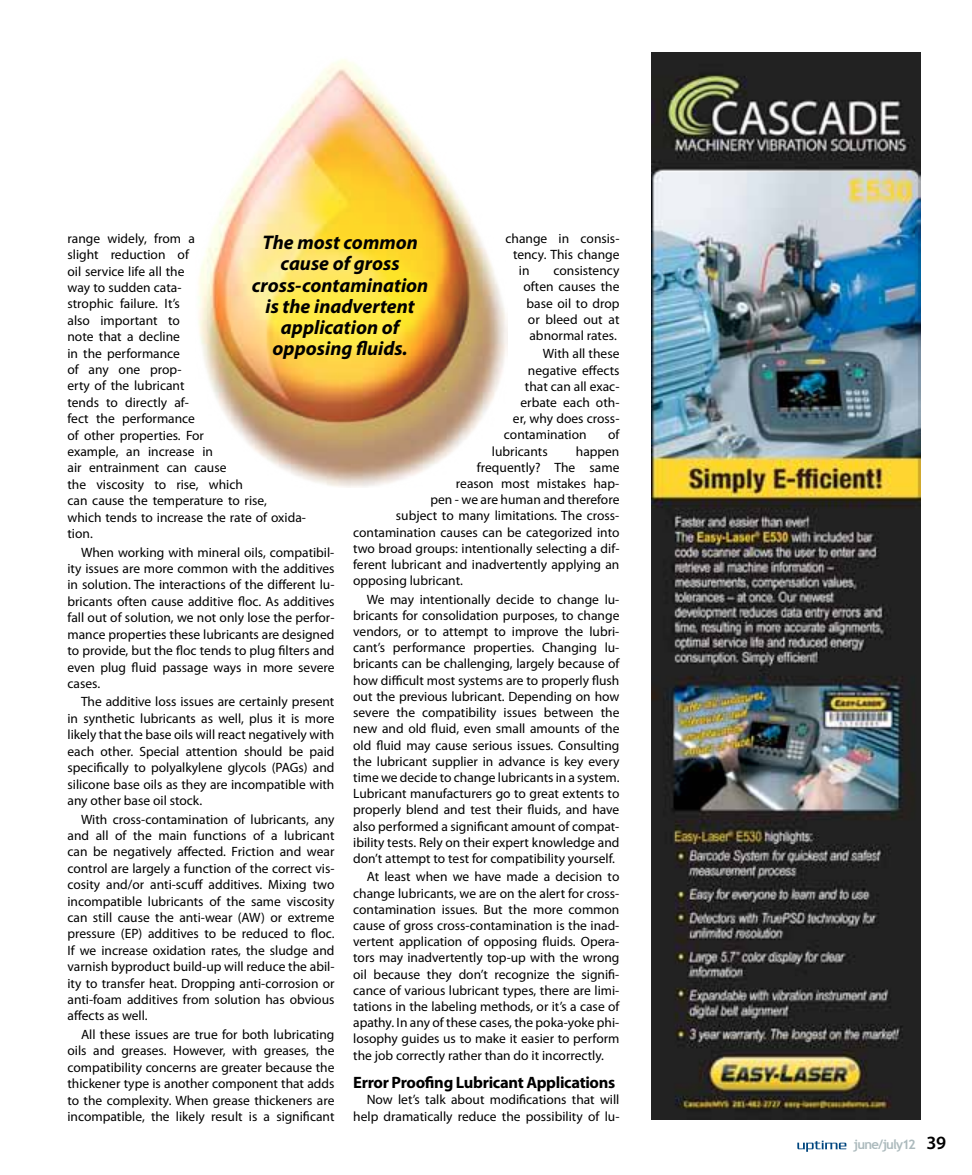
<style>
.page{position:relative;width:972px;height:1175px;background:#fff}
.page>*{position:absolute;margin:0;border:0;box-sizing:border-box;transform-origin:0 0}
.t1{font:italic 700 19.8px/21.1px "Myriad Pro";color:#000;text-align:center}
.t2{font:700 16.5px "Myriad Pro";letter-spacing:-.02em;color:#000}
.t3{font:13.5px/16.4px "Myriad Pro";color:#000;text-align:justify}
.t4{font:700 13.05px "Trebuchet MS";letter-spacing:-.065em;color:#acbabd}
.s1{font-family:"Myriad Pro";font-weight:600;font-size:18.75px;color:#000}
</style>
<div class="page">
<svg style="left:797px;top:1140px;width:49px;height:11px"></svg>
<img style="left:651px;top:52px;width:270px;height:1067px">
<img style="left:198px;top:59px;width:310px;height:429px">
<p class="t3" style="left:68px;top:230px;width:240px;text-align:left">range widely, from a<br>slight reduction of<br>oil service life all the<br>way to sudden cata-<br>strophic failure. It’s<br>also important to<br>note that a decline<br>in the performance<br>of any one prop-<br>erty of the lubricant<br>tends to directly af-<br>fect the performance<br>of other properties. For<br>example, an increase in<br>air entrainment can cause<br>the viscosity to rise, which<br>can cause the temperature to rise,<br>which tends to increase the rate of oxida&shy;tion.</p>
<p class="t3" style="left:68px;top:543px;width:269px;text-indent:14px">When working with mineral oils, compatibil&shy;ity issues are more common with the additives in solution. The interactions of the different lu&shy;bricants often cause additive floc. As additives fall out of solution, we not only lose the perfor&shy;mance properties these lubricants are designed to provide, but the floc tends to plug filters and even plug fluid passage ways in more severe cases.</p>
<p class="t3" style="left:68px;top:693px;width:269px;text-indent:14px">The additive loss issues are certainly present in synthetic lubricants as well, plus it is more likely that the base oils will react negatively with each other. Special attention should be paid specifically to polyalkylene glycols (PAGs) and silicone base oils as they are incompatible with any other base oil stock.</p>
<p class="t3" style="left:68px;top:810px;width:269px;text-indent:14px">With cross-contamination of lubricants, any and all of the main functions of a lubricant can be negatively affected. Friction and wear control are largely a function of the correct vis&shy;cosity and/or anti-scuff additives. Mixing two incompatible lubricants of the same viscosity can still cause the anti-wear (AW) or extreme pressure (EP) additives to be reduced to floc.<br>If we increase oxidation rates, the sludge and varnish byproduct build-up will reduce the abil&shy;ity to transfer heat. Dropping anti-corrosion or anti-foam additives from solution has obvious affects as well.</p>
<p class="t3" style="left:68px;top:1026px;width:269px;text-indent:14px">All these issues are true for both lubricating oils and greases. However, with greases, the compatibility concerns are greater because the thickener type is another component that adds to the complexity. When grease thickeners are incompatible, the likely result is a significant</p>
<p class="t3" style="left:505px;top:230px;width:115px">change in consis-</p>
<p class="t3" style="left:513px;top:246px;width:108px">tency. This change</p>
<p class="t3" style="left:519px;top:262px;width:12px">in</p>
<h1 class="t1" style="left:252px;top:231px;width:178px">The most common cause of gross cross-contamination is the inadvertent application of opposing fluids.</h1>
<p class="t3" style="left:523px;top:262px;width:98px;text-align:right">consistency often causes the base oil to drop or bleed out at abnormal rates.</p>
<p class="t3" style="left:543px;top:345px;width:78px">With all these</p>
<p class="t3" style="left:528px;top:362px;width:93px">negative effects</p>
<p class="t3" style="left:525px;top:378px;width:96px">that can all exac-</p>
<p class="t3" style="left:520px;top:394px;width:100px">erbate each oth-</p>
<p class="t3" style="left:513px;top:410px;width:108px">er, why does cross-</p>
<p class="t3" style="left:504px;top:426px;width:84px">contamination</p>
<p class="t3" style="left:608px;top:426px;width:13px">of</p>
<p class="t3" style="left:492px;top:443px;width:57px">lubricants</p>
<p class="t3" style="left:576px;top:443px;width:45px">happen</p>
<p class="t3" style="left:477px;top:459px;width:144px">frequently? The same</p>
<p class="t3" style="left:456px;top:475px;width:165px">reason most mistakes hap-</p>
<p class="t3" style="left:430px;top:491px;width:190px">pen - we are human and therefore</p>
<p class="t3" style="left:396px;top:507px;width:225px">subject to many limitations. The cross-</p>
<p class="t3" style="left:353px;top:524px;width:268px">contamination causes can be categorized into</p>
<p class="t3" style="left:353px;top:540px;width:268px">two broad groups: intentionally selecting a dif-</p>
<p class="t3" style="left:353px;top:556px;width:268px">ferent lubricant and inadvertently applying an</p>
<p class="t3" style="left:353px;top:572px;width:111px">opposing lubricant.</p>
<p class="t3" style="left:353px;top:591px;width:268px;text-indent:14px">We may intentionally decide to change lu&shy;bricants for consolidation purposes, to change vendors, or to attempt to improve the lubri&shy;cant’s performance properties. Changing lu&shy;bricants can be challenging, largely because of how difficult most systems are to properly flush out the previous lubricant. Depending on how severe the compatibility issues between the new and old fluid, even small amounts of the old fluid may cause serious issues. Consulting the lubricant supplier in advance is key every time we decide to change lubricants in a system.<br>Lubricant manufacturers go to great extents to properly blend and test their fluids, and have also performed a significant amount of compat&shy;ibility tests. Rely on their expert knowledge and don’t attempt to test for compatibility yourself.</p>
<p class="t3" style="left:353px;top:868px;width:268px;text-indent:14px">At least when we have made a decision to change lubricants, we are on the alert for cross&shy;contamination issues. But the more common cause of gross cross-contamination is the inad&shy;vertent application of opposing fluids. Opera&shy;tors may inadvertently top-up with the wrong oil because they don’t recognize the signifi&shy;cance of various lubricant types, there are limi&shy;tations in the labeling methods, or it’s a case of apathy. In any of these cases, the poka-yoke phi&shy;losophy guides us to make it easier to perform the job correctly rather than do it incorrectly.</p>
<p class="t2" style="left:353px;top:1071px;width:264px">Error Proofing Lubricant Applications</p>
<p class="t3" style="left:353px;top:1091px;width:268px;text-align:right">Now let’s talk about modifications that will help dramatically reduce the possibility of lu-</p>
<p class="t4" style="left:854px;top:1136px;width:94px">june/july12 <span class="s1">39</span></p>
</div>
